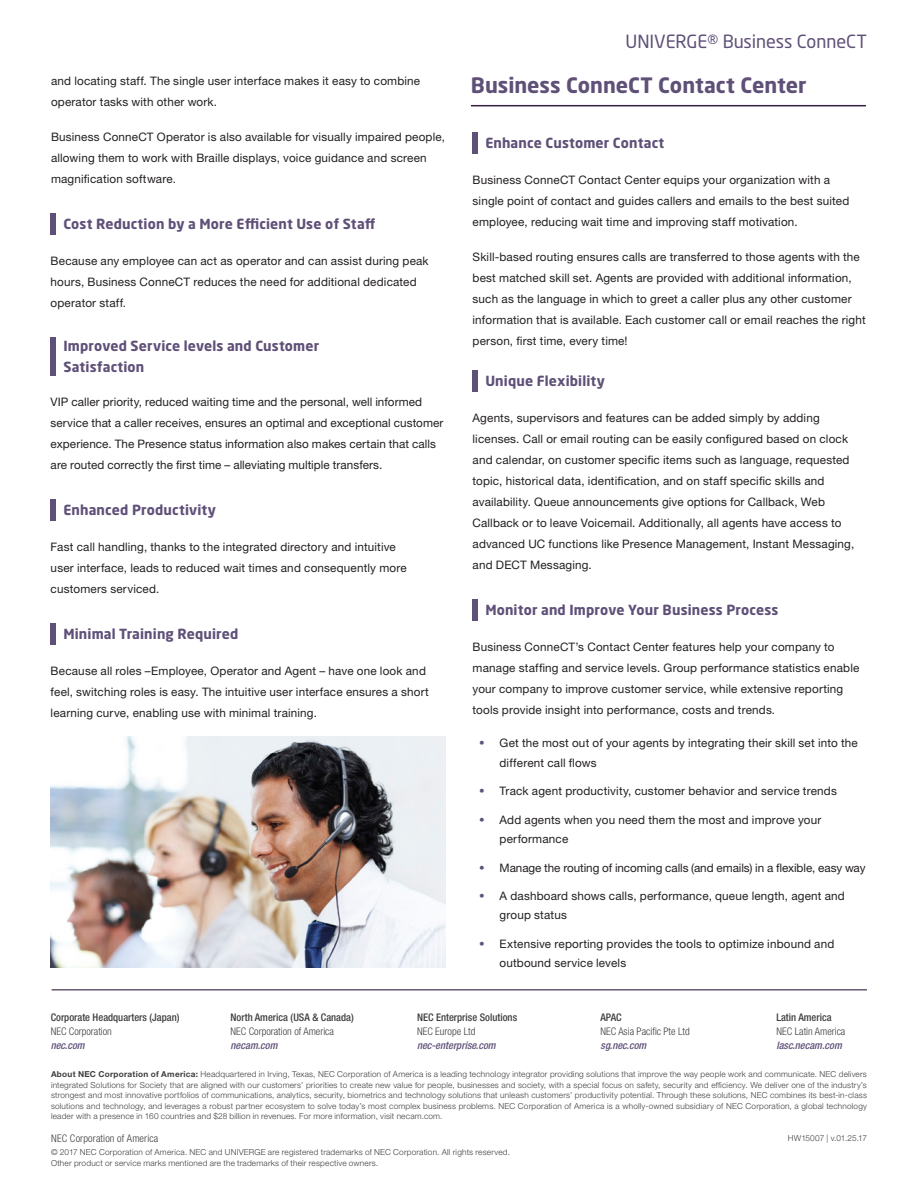
<style>
.page{position:relative;width:918px;height:1188px;background:#fff}
.page>*{position:absolute;margin:0;border:0;box-sizing:border-box;transform-origin:0 0}
.Heading_1{font:700 21px "Neo Sans Pro";color:#5f5078}
.Heading_2{font:18px "Neo Sans Pro";letter-spacing:-.005em;color:#5f5078}
.Heading_2-2{font:700 13.8px/21px "Neo Sans Pro";letter-spacing:.01em;color:#5f5078}
.Body_Text{font:11.7px/21px "Helvetica Neue LT Std";letter-spacing:.015em;color:#231f20}
.Body_Text-2{font:11.7px "Helvetica Neue LT Std";letter-spacing:-.005em;color:#231f20}
.t1{font:500 condensed 10.5px "Helvetica Neue";color:#3e3e3f}
.t2{font:300 condensed 10.5px "Helvetica Neue";color:#3e3e3f}
.t3{font:italic 500 condensed 10.5px "Helvetica Neue";color:#5f5078}
.Copyright_Footer{font:300 condensed 10.5px "Helvetica Neue LT Std";letter-spacing:.015em;color:#3e3e3f}
.Copyright_Footer-2{font:300 8.25px/10.5px "Helvetica Neue LT Std";letter-spacing:.025em;color:#3e3e3f}
.Copyright_Footer-3{font:300 8.25px "Helvetica Neue LT Std";letter-spacing:-.01em;color:#3e3e3f}
.s1{font-family:"Neo Sans Pro";font-weight:700;color:#5f5078}
.s2{font-weight:700}
</style>
<div class="page">
<img style="left:51px;top:737px;width:394px;height:230px">
<hr style="left:52px;top:989px;width:815px;height:1px;background:#351f42">
<div style="left:473px;top:370px;width:5px;height:21px;background:#5f5078"></div>
<div style="left:473px;top:599px;width:5px;height:21px;background:#5f5078"></div>
<div style="left:473px;top:132px;width:5px;height:21px;background:#5f5078"></div>
<hr style="left:471px;top:105px;width:395px;height:1px;background:#351f42">
<div style="left:51px;top:499px;width:5px;height:21px;background:#5f5078"></div>
<div style="left:51px;top:213px;width:5px;height:21px;background:#5f5078"></div>
<div style="left:51px;top:337px;width:5px;height:38px;background:#5f5078"></div>
<div style="left:51px;top:623px;width:5px;height:21px;background:#5f5078"></div>
<p class="Body_Text" style="left:51px;top:71px;width:371px">and locating staff. The single user interface makes it easy to combine operator tasks with other work.</p>
<p class="Body_Text" style="left:51px;top:126px;width:396px">Business ConneCT Operator is also available for visually impaired people, allowing them to work with Braille displays, voice guidance and screen magnification software.</p>
<p class="Heading_2-2" style="left:63px;top:213px;width:314px">Cost Reduction by a More Efficient Use of Staff</p>
<p class="Body_Text" style="left:51px;top:250px;width:380px">Because any employee can act as operator and can assist during peak hours, Business ConneCT reduces the need for additional dedicated operator staff.</p>
<p class="Heading_2-2" style="left:63px;top:335px;width:257px">Improved Service levels and Customer<br>Satisfaction</p>
<p class="Body_Text" style="left:51px;top:391px;width:394px">VIP caller priority, reduced waiting time and the personal, well informed service that a caller receives, ensures an optimal and exceptional customer experience. The Presence status information also makes certain that calls are routed correctly the first time – alleviating multiple transfers.</p>
<p class="Heading_2-2" style="left:63px;top:499px;width:154px">Enhanced Productivity</p>
<p class="Body_Text" style="left:51px;top:536px;width:358px">Fast call handling, thanks to the integrated directory and intuitive user interface, leads to reduced wait times and consequently more customers serviced.</p>
<p class="Heading_2-2" style="left:63px;top:623px;width:177px">Minimal Training Required</p>
<p class="Body_Text" style="left:51px;top:661px;width:380px">Because all roles –Employee, Operator and Agent – have one look and feel, switching roles is easy. The intuitive user interface ensures a short learning curve, enabling use with minimal training.</p>
<p class="Heading_2" style="left:626px;top:30px;width:243px">UNIVERGE® Business ConneCT</p>
<p class="Heading_1" style="left:471px;top:71px;width:337px">Business ConneCT Contact Center</p>
<p class="Heading_2-2" style="left:485px;top:132px;width:181px">Enhance Customer Contact</p>
<p class="Body_Text" style="left:473px;top:169px;width:378px">Business ConneCT Contact Center equips your organization with a single point of contact and guides callers and emails to the best suited employee, reducing wait time and improving staff motivation.</p>
<p class="Body_Text" style="left:473px;top:246px;width:395px">Skill-based routing ensures calls are transferred to those agents with the best matched skill set. Agents are provided with additional information, such as the language in which to greet a caller plus any other customer information that is available. Each customer call or email reaches the right person, first time, every time!</p>
<p class="Heading_2-2" style="left:485px;top:370px;width:121px">Unique Flexibility</p>
<p class="Body_Text" style="left:473px;top:407px;width:383px">Agents, supervisors and features can be added simply by adding licenses. Call or email routing can be easily configured based on clock and calendar, on customer specific items such as language, requested topic, historical data, identification, and on staff specific skills and availability. Queue announcements give options for Callback, Web Callback or to leave Voicemail. Additionally, all agents have access to advanced UC functions like Presence Management, Instant Messaging, and DECT Messaging.</p>
<p class="Heading_2-2" style="left:485px;top:599px;width:295px">Monitor and Improve Your Business Process</p>
<p class="Body_Text" style="left:473px;top:636px;width:388px">Business ConneCT’s Contact Center features help your company to manage staffing and service levels. Group performance statistics enable your company to improve customer service, while extensive reporting tools provide insight into performance, costs and trends.</p>
<p class="Body_Text" style="left:500px;top:733px;width:360px;line-height:19.5px;text-indent:-20px"><span class="s1">•</span> Get the most out of your agents by integrating their skill set into the different call flows</p>
<p class="Body_Text" style="left:479px;top:780px;width:359px"><span class="s1">•</span> Track agent productivity, customer behavior and service trends</p>
<p class="Body_Text" style="left:500px;top:810px;width:323px;line-height:19.5px;text-indent:-20px"><span class="s1">•</span> Add agents when you need them the most and improve your performance</p>
<p class="Body_Text-2" style="left:479px;top:860px;width:388px"><span class="s1">•</span> Manage the routing of incoming calls (and emails) in a flexible, easy way</p>
<p class="Body_Text" style="left:500px;top:886px;width:347px;line-height:19.5px;text-indent:-20px"><span class="s1">•</span> A dashboard shows calls, performance, queue length, agent and group status</p>
<p class="Body_Text" style="left:500px;top:934px;width:336px;line-height:19.5px;text-indent:-20px"><span class="s1">•</span> Extensive reporting provides the tools to optimize inbound and outbound service levels</p>
<p class="t1" style="left:51px;top:1011px;width:130px">Corporate Headquarters (Japan)</p>
<p class="t2" style="left:51px;top:1025px;width:63px">NEC Corporation</p>
<p class="t3" style="left:51px;top:1039px;width:35px">nec.com</p>
<p class="t1" style="left:231px;top:1011px;width:125px">North America (USA &amp; Canada)</p>
<p class="t2" style="left:231px;top:1025px;width:105px">NEC Corporation of America</p>
<p class="t3" style="left:231px;top:1039px;width:49px">necam.com</p>
<p class="t1" style="left:417px;top:1011px;width:102px">NEC Enterprise Solutions</p>
<p class="t2" style="left:417px;top:1025px;width:60px">NEC Europe Ltd</p>
<p class="t3" style="left:417px;top:1039px;width:80px">nec-enterprise.com</p>
<p class="t1" style="left:601px;top:1011px;width:23px">APAC</p>
<p class="t2" style="left:601px;top:1025px;width:91px">NEC Asia Pacific Pte Ltd</p>
<p class="t3" style="left:601px;top:1039px;width:47px">sg.nec.com</p>
<p class="t1" style="left:776px;top:1011px;width:57px">Latin America</p>
<p class="t2" style="left:776px;top:1025px;width:71px">NEC Latin America</p>
<p class="t3" style="left:776px;top:1039px;width:67px">lasc.necam.com</p>
<p class="Copyright_Footer-2" style="left:51px;top:1069px;width:818px;text-align:justify"><span class="s2">About NEC Corporation of America:</span> Headquartered in Irving, Texas, NEC Corporation of America is a leading technology integrator providing solutions that improve the way people work and communicate. NEC delivers integrated Solutions for Society that are aligned with our customers’ priorities to create new value for people, businesses and society, with a special focus on safety, security and efficiency. We deliver one of the industry’s strongest and most innovative portfolios of communications, analytics, security, biometrics and technology solutions that unleash customers’ productivity potential. Through these solutions, NEC combines its best-in-class solutions and technology, and leverages a robust partner ecosystem to solve today’s most complex business problems. NEC Corporation of America is a wholly-owned subsidiary of NEC Corporation, a global technology leader with a presence in 160 countries and $28 billion in revenues. For more information, visit necam.com.</p>
<p class="Copyright_Footer" style="left:51px;top:1133px;width:109px">NEC Corporation of America</p>
<p class="Copyright_Footer-3" style="left:788px;top:1133px;width:81px">HW15007 | v.01.25.17</p>
<p class="Copyright_Footer-2" style="left:51px;top:1147px;width:460px">© 2017 NEC Corporation of America. NEC and UNIVERGE are registered trademarks of NEC Corporation. All rights reserved.<br>Other product or service marks mentioned are the trademarks of their respective owners.</p>
</div>
